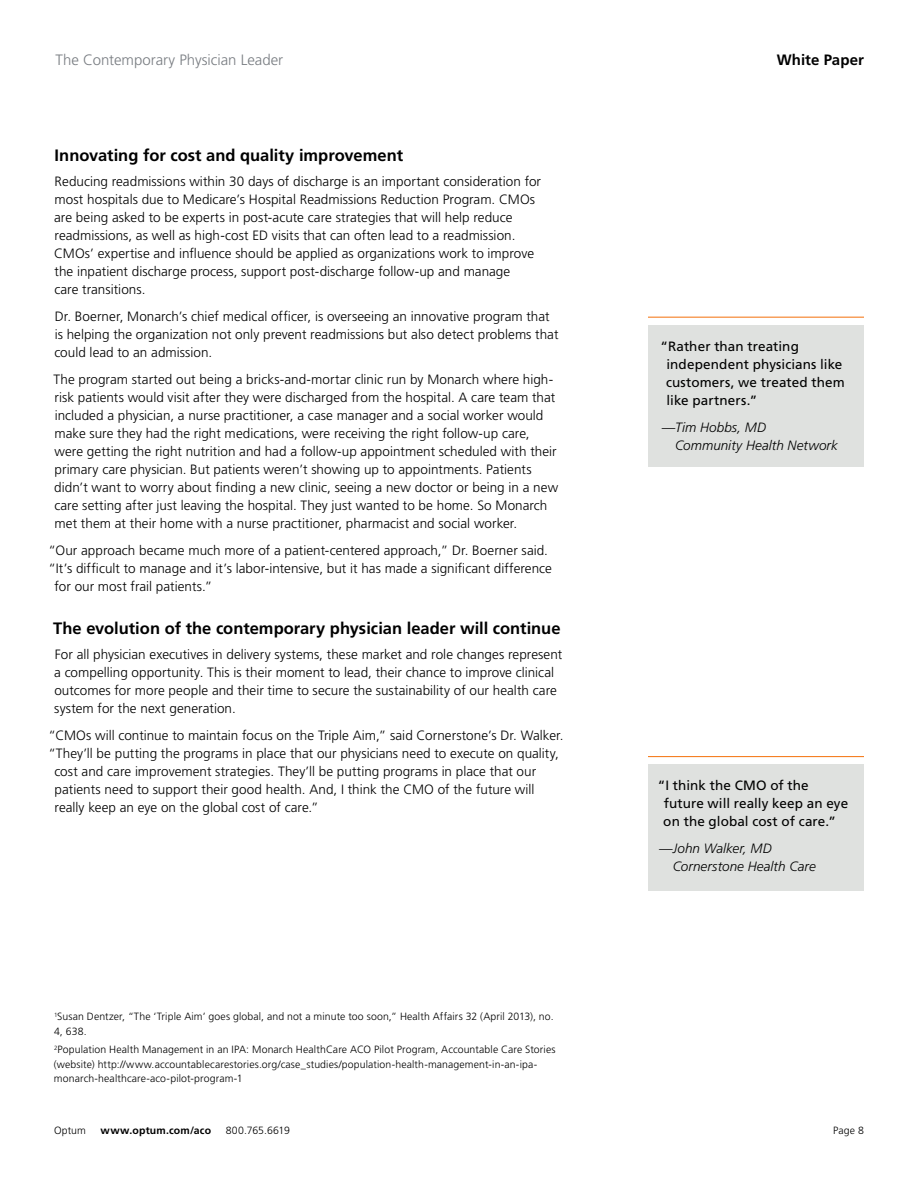
<style>
.page{position:relative;width:918px;height:1188px;background:#fff}
.page>*{position:absolute;margin:0;border:0;box-sizing:border-box;transform-origin:0 0}
.t1{font:700 16.5px "Frutiger LT Std";color:#000}
.t2{font:300 15px "Frutiger LT Std";color:#797d82}
.t3{font:700 15px "Frutiger LT Std";letter-spacing:.005em;color:#000}
.t4{font:300 13.5px/18px "Frutiger LT Std";letter-spacing:.005em;color:#000}
.t5{font:13.5px/18px "Frutiger LT Std";letter-spacing:.005em;color:#000}
.t6{font:italic 300 13.5px/18px "Frutiger LT Std";letter-spacing:.005em;color:#000}
.t7{font:300 10.5px/14.2px "Frutiger LT Std";letter-spacing:.01em;color:#000}
.t8{font:700 10.5px "Frutiger LT Std";letter-spacing:.02em;color:#000}
</style>
<div class="page">
<div style="left:648px;top:325px;width:216px;height:141px;background:#dfe1df"></div>
<hr style="left:648px;top:317px;width:216px;height:1px;background:#f58025">
<div style="left:648px;top:764px;width:216px;height:127px;background:#dfe1df"></div>
<hr style="left:648px;top:756px;width:216px;height:1px;background:#f58025">
<p class="t2" style="left:56px;top:52px;width:229px">The Contemporary Physician Leader</p>
<p class="t1" style="left:55px;top:145px;width:350px">Innovating for cost and quality improvement</p>
<p class="t4" style="left:54px;top:172px;width:488px">Reducing readmissions within 30 days of discharge is an important consideration for most hospitals due to Medicare’s Hospital Readmissions Reduction Program. CMOs are being asked to be experts in post-acute care strategies that will help reduce readmissions, as well as high-cost ED visits that can often lead to a readmission.<br>CMOs’ expertise and influence should be applied as organizations work to improve the inpatient discharge process, support post-discharge follow-up and manage<br>care transitions.</p>
<p class="t4" style="left:54px;top:307px;width:506px">Dr. Boerner, Monarch’s chief medical officer, is overseeing an innovative program that is helping the organization not only prevent readmissions but also detect problems that could lead to an admission.</p>
<p class="t4" style="left:54px;top:370px;width:506px">The program started out being a bricks-and-mortar clinic run by Monarch where high&shy;risk patients would visit after they were discharged from the hospital. A care team that included a physician, a nurse practitioner, a case manager and a social worker would make sure they had the right medications, were receiving the right follow-up care, were getting the right nutrition and had a follow-up appointment scheduled with their primary care physician. But patients weren’t showing up to appointments. Patients didn’t want to worry about finding a new clinic, seeing a new doctor or being in a new care setting after just leaving the hospital. They just wanted to be home. So Monarch met them at their home with a nurse practitioner, pharmacist and social worker.</p>
<p class="t4" style="left:48px;top:541px;width:501px">“Our approach became much more of a patient-centered approach,” Dr. Boerner said.</p>
<p class="t4" style="left:48px;top:559px;width:505px">“It’s difficult to manage and it’s labor-intensive, but it has made a significant difference</p>
<p class="t4" style="left:55px;top:577px;width:159px">for our most frail patients.”</p>
<p class="t1" style="left:53px;top:619px;width:509px">The evolution of the contemporary physician leader will continue</p>
<p class="t4" style="left:54px;top:645px;width:510px">For all physician executives in delivery systems, these market and role changes represent a compelling opportunity. This is their moment to lead, their chance to improve clinical outcomes for more people and their time to secure the sustainability of our health care system for the next generation.</p>
<p class="t4" style="left:48px;top:726px;width:517px">“CMOs will continue to maintain focus on the Triple Aim,” said Cornerstone’s Dr. Walker.</p>
<p class="t4" style="left:48px;top:744px;width:512px">“They’ll be putting the programs in place that our physicians need to execute on quality,</p>
<p class="t4" style="left:54px;top:762px;width:483px">cost and care improvement strategies. They’ll be putting programs in place that our</p>
<p class="t4" style="left:55px;top:780px;width:481px">patients need to support their good health. And, I think the CMO of the future will</p>
<p class="t4" style="left:55px;top:798px;width:266px">really keep an eye on the global cost of care.”</p>
<p class="t7" style="left:54px;top:1010px;width:501px"><sup>1</sup>Susan Dentzer, “The ‘Triple Aim’ goes global, and not a minute too soon,” Health Affairs 32 (April 2013), no.<br>4, 638.</p>
<p class="t7" style="left:54px;top:1043px;width:503px"><sup>2</sup>Population Health Management in an IPA: Monarch HealthCare ACO Pilot Program, Accountable Care Stories (website) http://www.accountablecarestories.org/case_studies/population-health-management-in-an-ipa&shy;monarch-healthcare-aco-pilot-program-1</p>
<p class="t7" style="left:54px;top:1123px;width:33px">Optum</p>
<p class="t8" style="left:101px;top:1124px;width:112px">www.optum.com/aco</p>
<p class="t7" style="left:226px;top:1123px;width:66px">800.765.6619</p>
<p class="t3" style="left:777px;top:51px;width:89px">White Paper</p>
<p class="t5" style="left:666px;top:337px;width:180px;text-indent:-5px">“Rather than treating independent physicians like customers, we treated them like partners.”</p>
<p class="t6" style="left:675px;top:419px;width:164px;text-indent:-13px">—Tim Hobbs, MD<br>Community Health Network</p>
<p class="t5" style="left:663px;top:777px;width:186px;text-indent:-5px">“I think the CMO of the future will really keep an eye on the global cost of care.”</p>
<p class="t6" style="left:673px;top:840px;width:144px;text-indent:-14px">—John Walker, MD<br>Cornerstone Health Care</p>
<p class="t7" style="left:833px;top:1123px;width:32px">Page 8</p>
</div>
